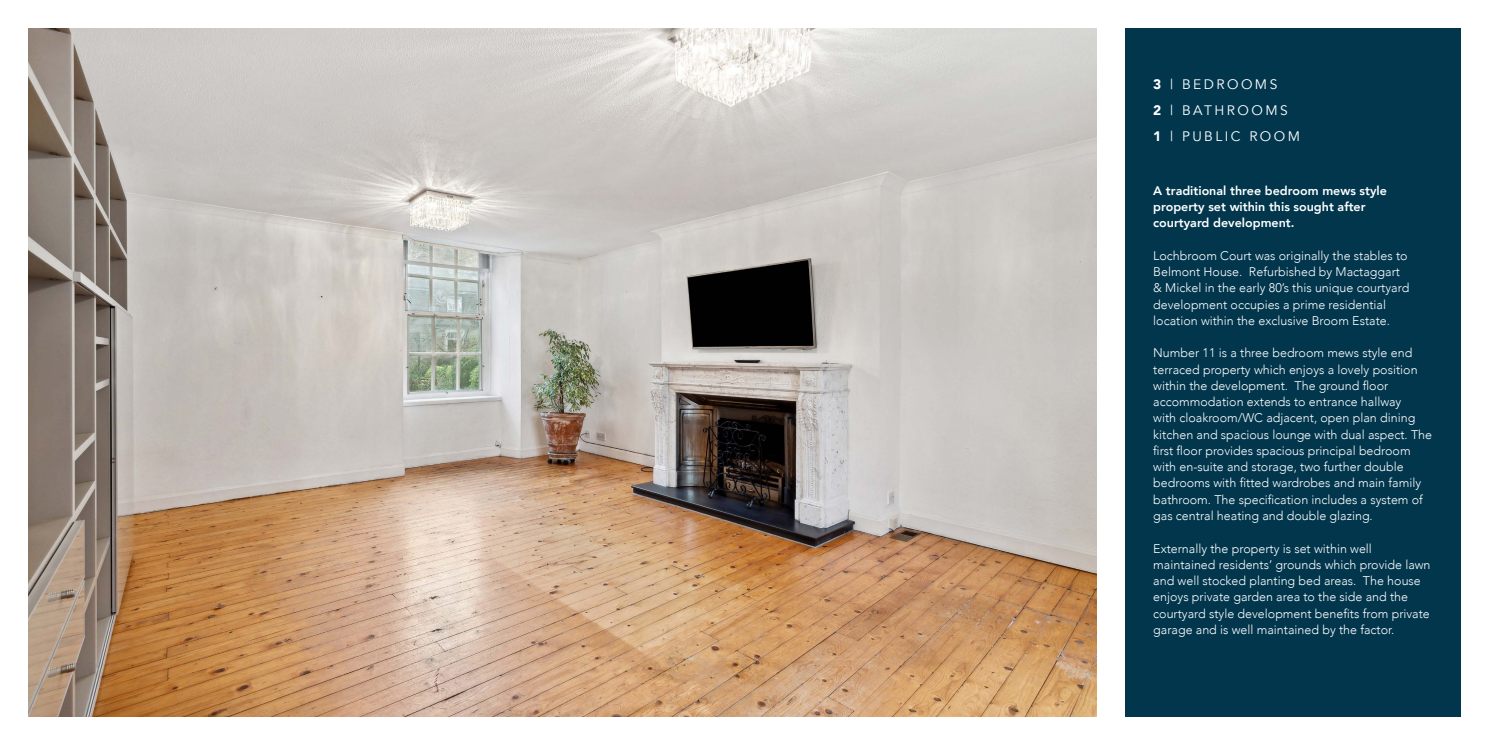
<style>
.page{position:relative;width:1489px;height:745px;background:#fff}
.page>*{position:absolute;margin:0;border:0;box-sizing:border-box;transform-origin:0 0}
.t1{font:13.75px/26.2px "Avenir";letter-spacing:.18em;color:#fff}
.t2{font:300 12.5px/16.2px "Avenir";color:#fff}
.t3{font:800 12.5px/16.2px "Avenir";color:#fff}
.s1{font-weight:900}
</style>
<div class="page">
<div style="left:28px;top:28px;width:1432px;height:688px;background:#01364d"></div>
<div style="left:1096px;top:0;width:28px;height:744px;background:#fff"></div>
<img style="left:28px;top:28px;width:1068px;height:688px">
<p class="t1" style="left:1153px;top:71px;width:148px"><span class="s1">3</span> | BEDROOMS<br><span class="s1">2</span> | BATHROOMS<br><span class="s1">1</span> | PUBLIC ROOM</p>
<p class="t3" style="left:1153px;top:182px;width:235px">A traditional three bedroom mews style property set within this sought after courtyard development.</p>
<p class="t2" style="left:1153px;top:247px;width:257px">Lochbroom Court was originally the stables to Belmont House. Refurbished by Mactaggart &amp; Mickel in the early 80’s this unique courtyard development occupies a prime residential location within the exclusive Broom Estate.</p>
<p class="t2" style="left:1153px;top:344px;width:280px">Number 11 is a three bedroom mews style end terraced property which enjoys a lovely position within the development. The ground floor accommodation extends to entrance hallway<br>with cloakroom/WC adjacent, open plan dining kitchen and spacious lounge with dual aspect. The first floor provides spacious principal bedroom with en-suite and storage, two further double bedrooms with fitted wardrobes and main family bathroom. The specification includes a system of gas central heating and double glazing.</p>
<p class="t2" style="left:1153px;top:539px;width:279px">Externally the property is set within well maintained residents’ grounds which provide lawn and well stocked planting bed areas. The house enjoys private garden area to the side and the courtyard style development benefits from private garage and is well maintained by the factor.</p>
</div>
